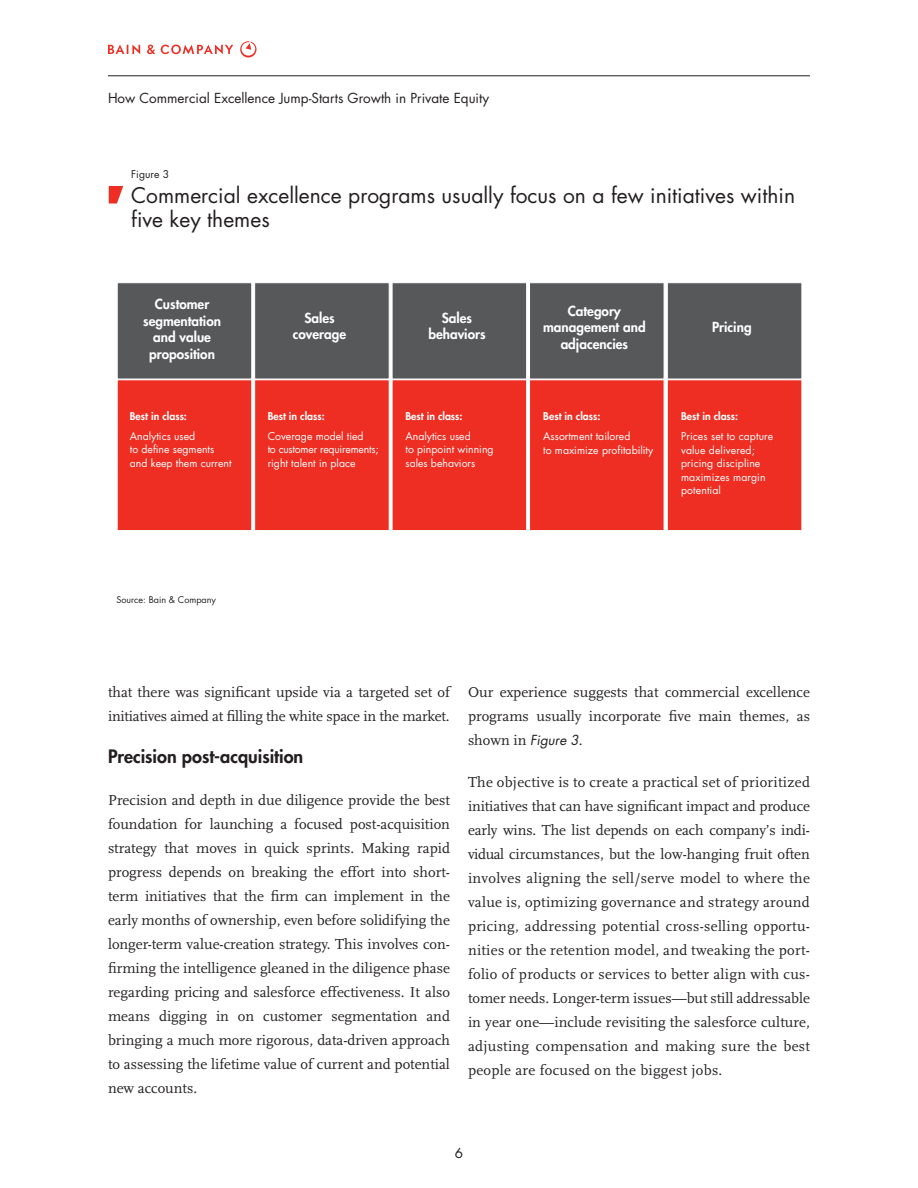
<style>
.page{position:relative;width:918px;height:1188px;background:#fff}
.page>*{position:absolute;margin:0;border:0;box-sizing:border-box;transform-origin:0 0}
.t1{font:21px/24px "Futura";color:#231f20}
.Subhead_1{font:800 18px "Futura";color:#231f20}
.Body_text{font:15px/24px "Scala";color:#231f20;text-align:justify}
.t2{font:800 13.5px/16.5px "Futura";color:#fff;text-align:center}
.t3{font:13.5px "Futura";color:#231f20}
.t4{font:10.5px/20.2px "Futura";color:#fff}
.t5{font:10.5px/13.5px "Futura";letter-spacing:-.02em;color:#fff}
.t6{font:10.5px "Futura";color:#231f20}
.t7{font:9px "Futura";color:#231f20}
.s1{font-weight:800}
.s2{font-family:"Futura";font-style:italic;font-size:13.5px}
</style>
<div class="page">
<svg style="left:108px;top:45px;width:32px;height:9px"></svg>
<svg style="left:147px;top:45px;width:8px;height:9px"></svg>
<svg style="left:161px;top:45px;width:72px;height:9px"></svg>
<svg style="left:240px;top:41px;width:16px;height:17px"></svg>
<hr style="left:108px;top:76px;width:702px;height:1px;background:#231f20">
<div style="left:117px;top:380px;width:135px;height:151px;background:#ee2e22;border:1px solid #fff"></div>
<div style="left:117px;top:283px;width:135px;height:96px;background:#57585a;border:1px solid #fff"></div>
<div style="left:254px;top:380px;width:135px;height:151px;background:#ee2e22;border:1px solid #fff"></div>
<div style="left:254px;top:283px;width:135px;height:96px;background:#57585a"></div>
<div style="left:392px;top:380px;width:135px;height:151px;background:#ee2e22;border:1px solid #fff"></div>
<div style="left:392px;top:283px;width:135px;height:96px;background:#57585a"></div>
<div style="left:529px;top:380px;width:135px;height:151px;background:#ee2e22;border:1px solid #fff"></div>
<div style="left:529px;top:283px;width:135px;height:96px;background:#57585a"></div>
<div style="left:667px;top:380px;width:135px;height:151px;background:#ee2e22;border:1px solid #fff"></div>
<div style="left:667px;top:283px;width:135px;height:96px;background:#57585a;border:1px solid #fff"></div>
<svg style="left:109px;top:186px;width:14px;height:18px"></svg>
<p class="t3" style="left:108px;top:89px;width:383px">How Commercial Excellence Jump-Starts Growth in Private Equity</p>
<p class="t6" style="left:131px;top:168px;width:39px">Figure 3</p>
<p class="t1" style="left:131px;top:184px;width:665px">Commercial excellence programs usually focus on a few initiatives within five key themes</p>
<p class="t2" style="left:143px;top:296px;width:79px">Customer segmentation and value proposition</p>
<p class="t4" style="left:130px;top:406px;width:67px"><span class="s1">Best in class:<br></span>Analytics used</p>
<p class="t4" style="left:130px;top:443px;width:103px;line-height:13.5px">to define segments and keep them current</p>
<p class="t2" style="left:293px;top:309px;width:55px">Sales coverage</p>
<p class="t2" style="left:428px;top:309px;width:59px">Sales behaviors</p>
<p class="t2" style="left:543px;top:302px;width:104px">Category management and adjacencies</p>
<p class="t4" style="left:268px;top:406px;width:97px"><span class="s1">Best in class:<br></span>Coverage model tied</p>
<p class="t5" style="left:268px;top:443px;width:112px">to customer requirements; right talent in place</p>
<p class="t4" style="left:405px;top:406px;width:67px"><span class="s1">Best in class:<br></span>Analytics used</p>
<p class="t4" style="left:405px;top:443px;width:90px;line-height:13.5px">to pinpoint winning sales behaviors</p>
<p class="t4" style="left:543px;top:406px;width:89px"><span class="s1">Best in class:<br></span>Assortment tailored</p>
<p class="t4" style="left:543px;top:440px;width:112px">to maximize profitability</p>
<p class="t2" style="left:712px;top:319px;width:41px">Pricing</p>
<p class="t4" style="left:681px;top:406px;width:94px"><span class="s1">Best in class:<br></span>Prices set to capture</p>
<p class="t4" style="left:681px;top:443px;width:86px;line-height:13.5px">value delivered; pricing discipline maximizes margin potential</p>
<p class="t7" style="left:116px;top:594px;width:101px">Source: Bain &amp; Company</p>
<p class="Body_text" style="left:108px;top:680px;width:343px">that there was significant upside via a targeted set of initiatives aimed at filling the white space in the market.</p>
<p class="Subhead_1" style="left:108px;top:744px;width:197px">Precision post-acquisition</p>
<p class="Body_text" style="left:108px;top:788px;width:344px">Precision and depth in due diligence provide the best foundation for launching a focused post-acquisition strategy that moves in quick sprints. Making rapid progress depends on breaking the effort into short&shy;term initiatives that the firm can implement in the early months of ownership, even before solidifying the longer-term value-creation strategy. This involves con&shy;firming the intelligence gleaned in the diligence phase regarding pricing and salesforce effectiveness. It also means digging in on customer segmentation and bringing a much more rigorous, data-driven approach to assessing the lifetime value of current and potential new accounts.</p>
<p class="Body_text" style="left:468px;top:680px;width:344px">Our experience suggests that commercial excellence programs usually incorporate five main themes, as shown in <span class="s2">Figure 3</span>.</p>
<p class="Body_text" style="left:468px;top:770px;width:344px">The objective is to create a practical set of prioritized initiatives that can have significant impact and produce early wins. The list depends on each company’s indi&shy;vidual circumstances, but the low-hanging fruit often involves aligning the sell/serve model to where the value is, optimizing governance and strategy around pricing, addressing potential cross-selling opportu&shy;nities or the retention model, and tweaking the port&shy;folio of products or services to better align with cus&shy;tomer needs. Longer-term issues—but still addressable in year one—include revisiting the salesforce culture, adjusting compensation and making sure the best people are focused on the biggest jobs.</p>
<p class="t3" style="left:455px;top:1144px;width:10px">6</p>
</div>
